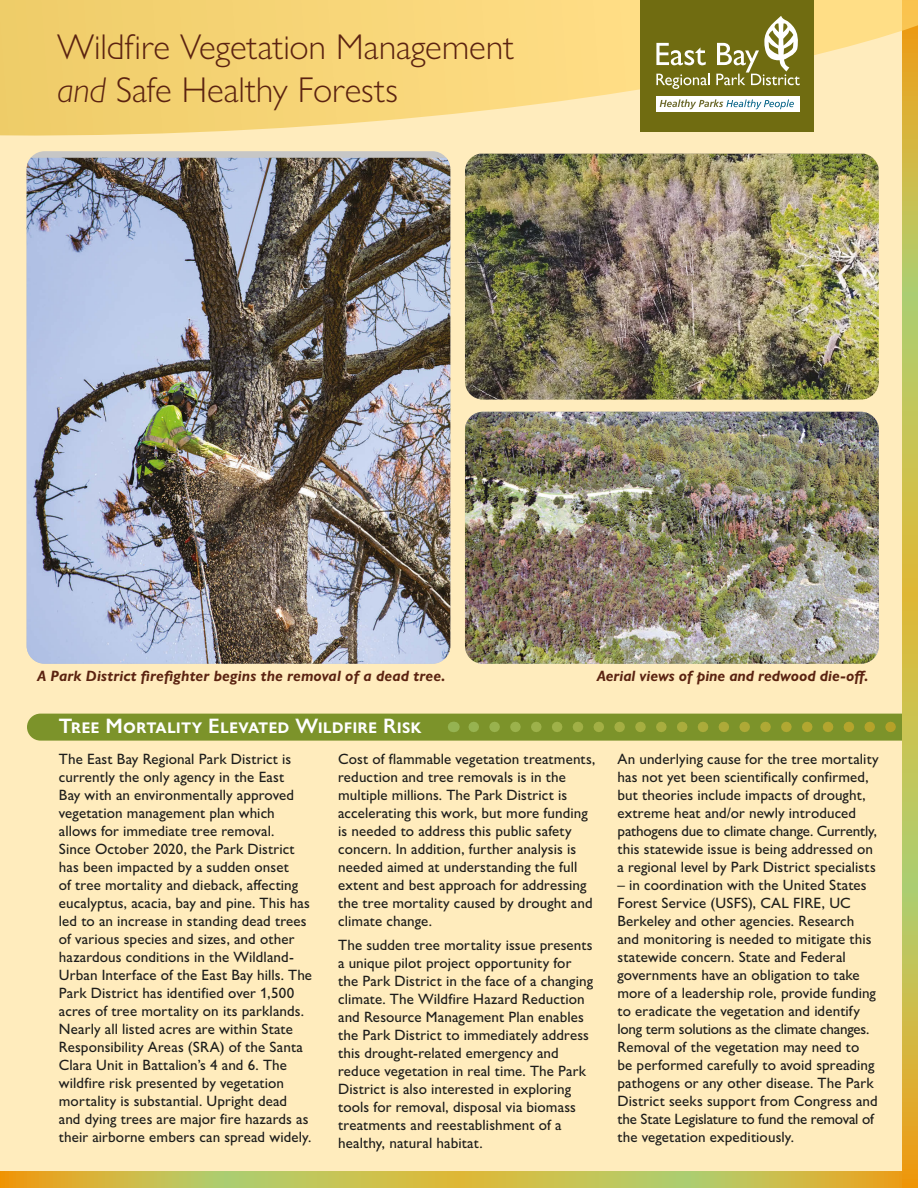
<style>
.page{position:relative;width:918px;height:1188px;background:#fff}
.page>*{position:absolute;margin:0;border:0;box-sizing:border-box;transform-origin:0 0}
.t1{font:300 36px/43.2px "Gill Sans Nova";letter-spacing:-.005em;color:#5b2311}
.t2{font:600 21px "Gill Sans Nova";letter-spacing:.005em;color:#fff}
.t3{font:500 15px/18px "Gill Sans Nova";letter-spacing:.005em;color:#1d1d1b}
.t4{font:italic 700 15px "Gill Sans Nova";letter-spacing:.005em;color:#5b2311}
.s1{font-style:italic}
</style>
<div class="page">
<div style="left:0;top:0;width:918px;height:1186px;background:#ffecbd"></div>
<svg style="left:0;top:1171px;width:903px;height:17px;background:#cbbd4b"></svg>
<svg style="left:27px;top:714px;width:876px;height:27px;background:#81962e"></svg>
<svg style="left:903px;top:175px;width:15px;height:1013px;background:#c8bf4f"></svg>
<svg style="left:0;top:0;width:918px;height:175px"></svg>
<img style="left:27px;top:158px;width:423px;height:506px">
<img style="left:465px;top:154px;width:414px;height:246px">
<img style="left:465px;top:412px;width:414px;height:252px">
<div style="left:640px;top:0;width:174px;height:132px;background:#706c11"></div>
<div style="left:656px;top:96px;width:144px;height:15px;background:#fff"></div>
<svg style="left:656px;top:43px;width:50px;height:22px"></svg>
<svg style="left:656px;top:74px;width:54px;height:15px"></svg>
<svg style="left:716px;top:16px;width:84px;height:69px"></svg>
<svg style="left:660px;top:99px;width:134px;height:10px"></svg>
<h1 class="t1" style="left:57px;top:25px;width:458px">Wildfire Vegetation Management <span class="s1">and</span> Safe Healthy Forests</h1>
<p class="t4" style="left:37px;top:666px;width:410px">A Park District firefighter begins the removal of a dead tree.</p>
<p class="t4" style="left:597px;top:666px;width:273px">Aerial views of pine and redwood die-off.</p>
<h2 class="t2" style="left:59px;top:713px;width:364px">Tree Mortality Elevated Wildfire Risk</h2>
<p class="t3" style="left:59px;top:749px;width:255px">The East Bay Regional Park District is currently the only agency in the East<br>Bay with an environmentally approved vegetation management plan which allows for immediate tree removal.<br>Since October 2020, the Park District has been impacted by a sudden onset<br>of tree mortality and dieback, affecting eucalyptus, acacia, bay and pine. This has led to an increase in standing dead trees of various species and sizes, and other hazardous conditions in the Wildland-Urban Interface of the East Bay hills. The Park District has identified over 1,500 acres of tree mortality on its parklands.<br>Nearly all listed acres are within State Responsibility Areas (SRA) of the Santa Clara Unit in Battalion’s 4 and 6. The wildfire risk presented by vegetation mortality is substantial. Upright dead and dying trees are major fire hazards as their airborne embers can spread widely.</p>
<p class="t3" style="left:338px;top:749px;width:259px">Cost of flammable vegetation treatments, reduction and tree removals is in the multiple millions. The Park District is accelerating this work, but more funding is needed to address this public safety concern. In addition, further analysis is needed aimed at understanding the full extent and best approach for addressing the tree mortality caused by drought and climate change.</p>
<p class="t3" style="left:338px;top:936px;width:256px">The sudden tree mortality issue presents a unique pilot project opportunity for the Park District in the face of a changing climate. The Wildfire Hazard Reduction and Resource Management Plan enables the Park District to immediately address this drought-related emergency and reduce vegetation in real time. The Park District is also interested in exploring tools for removal, disposal via biomass treatments and reestablishment of a healthy, natural habitat.</p>
<p class="t3" style="left:618px;top:749px;width:263px">An underlying cause for the tree mortality has not yet been scientifically confirmed, but theories include impacts of drought, extreme heat and/or newly introduced pathogens due to climate change. Currently, this statewide issue is being addressed on a regional level by Park District specialists</p>
<p class="t3" style="left:618px;top:875px;width:262px">– in coordination with the United States Forest Service (USFS), CAL FIRE, UC Berkeley and other agencies. Research and monitoring is needed to mitigate this statewide concern. State and Federal governments have an obligation to take more of a leadership role, provide funding to eradicate the vegetation and identify long term solutions as the climate changes.<br>Removal of the vegetation may need to be performed carefully to avoid spreading pathogens or any other disease. The Park District seeks support from Congress and the State Legislature to fund the removal of the vegetation expeditiously.</p>
</div>
